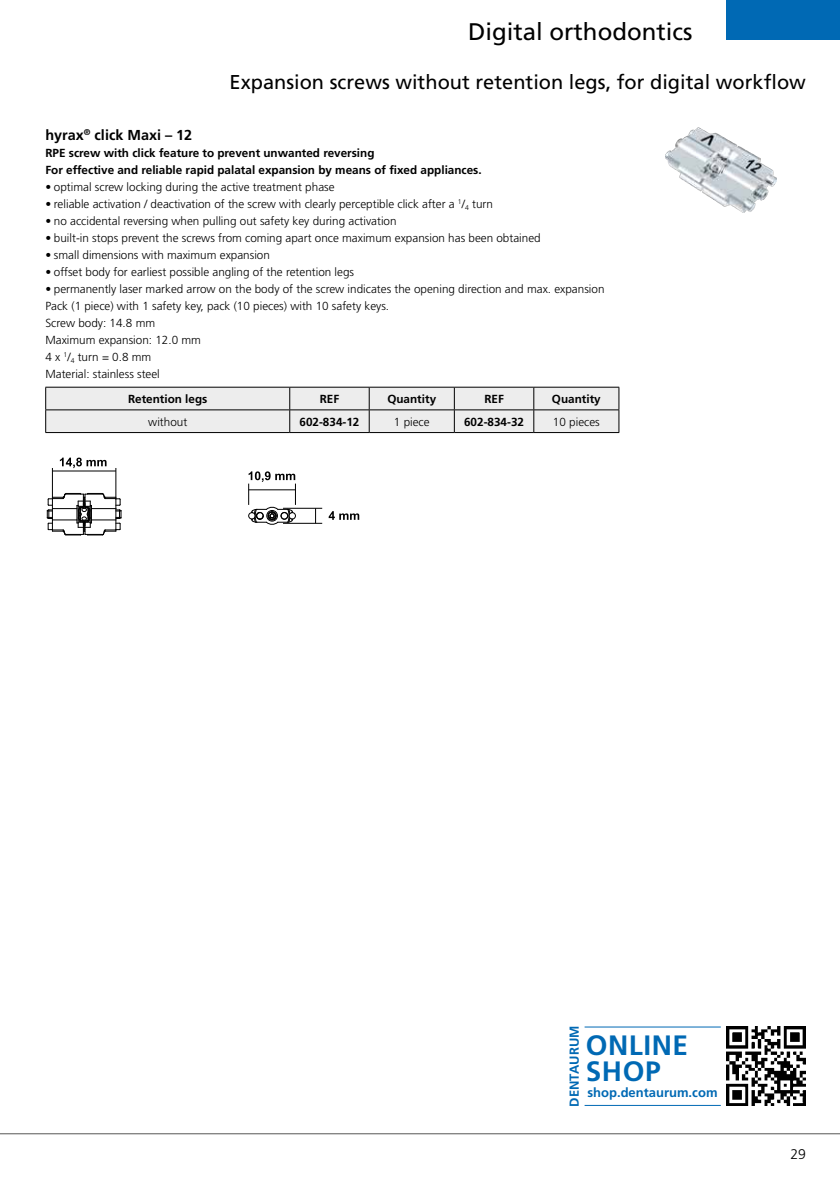
<style>
.page{position:relative;width:840px;height:1191px;background:#fff}
.page>*{position:absolute;margin:0;border:0;box-sizing:border-box;transform-origin:0 0}
.t1{font:700 28px/26px "Frutiger LT Std";letter-spacing:.02em;color:#0069b4}
.t2{font:24px "Frutiger LT Std";color:#000}
.t3{font:20px "Frutiger LT Std";color:#000}
.t4{font:700 14.4px "Frutiger LT Std";color:#000}
.t5{font:300 14px "Frutiger LT Std";color:#000}
.t6{font:700 13px "Frutiger LT Std";color:#0069b4}
.t7{font:300 11.6px/17px "Frutiger LT Std";color:#000}
.t8{font:700 11.6px/17px "Frutiger LT Std";color:#000}
</style>
<div class="page">
<div style="left:726px;top:0;width:113px;height:40px;background:#0069b4"></div>
<hr style="left:0;top:1133px;width:839px;height:1px;background:#575756">
<img style="left:726px;top:1026px;width:79px;height:80px">
<hr style="left:584px;top:1026px;width:136px;height:1px;background:#0069b4">
<hr style="left:584px;top:1105px;width:136px;height:1px;background:#0069b4">
<img style="left:665px;top:128px;width:110px;height:85px">
<hr style="left:45px;top:432px;width:244px;height:1px;background:#000">
<hr style="left:289px;top:432px;width:80px;height:1px;background:#000">
<hr style="left:369px;top:432px;width:85px;height:1px;background:#000">
<hr style="left:454px;top:432px;width:79px;height:1px;background:#000">
<svg style="left:45px;top:387px;width:574px;height:45px;background:#e1e1e1"></svg>
<hr style="left:533px;top:432px;width:86px;height:1px;background:#000">
<svg style="left:47px;top:457px;width:74px;height:79px"></svg>
<svg style="left:315px;top:509px;width:1px;height:14px"></svg>
<hr style="left:283px;top:523px;width:39px;height:1px;background:#000">
<hr style="left:283px;top:508px;width:39px;height:1px;background:#000">
<svg style="left:248px;top:471px;width:48px;height:54px"></svg>
<svg style="left:328px;top:511px;width:31px;height:9px"></svg>
<p class="t4" style="left:45px;top:126px;width:148px">hyrax<sup>®</sup> click Maxi – 12</p>
<h2 class="t2" style="left:468px;top:17px;width:226px">Digital orthodontics</h2>
<h3 class="t3" style="left:229px;top:70px;width:577px">Expansion screws without retention legs, for digital workflow</h3>
<p class="t8" style="left:45px;top:144px;width:437px">RPE screw with click feature to prevent unwanted reversing<br>For effective and reliable rapid palatal expansion by means of fixed appliances.</p>
<p class="t7" style="left:45px;top:178px;width:290px">• optimal screw locking during the active treatment phase</p>
<p class="t7" style="left:45px;top:195px;width:449px">• reliable activation / deactivation of the screw with clearly perceptible click after a <sup>1</sup>/<sub>4</sub> turn</p>
<p class="t7" style="left:45px;top:212px;width:352px">• no accidental reversing when pulling out safety key during activation</p>
<p class="t7" style="left:45px;top:229px;width:496px">• built-in stops prevent the screws from coming apart once maximum expansion has been obtained</p>
<p class="t7" style="left:45px;top:246px;width:226px">• small dimensions with maximum expansion</p>
<p class="t7" style="left:45px;top:263px;width:310px">• offset body for earliest possible angling of the retention legs</p>
<p class="t7" style="left:45px;top:280px;width:560px">• permanently laser marked arrow on the body of the screw indicates the opening direction and max. expansion Pack (1 piece) with 1 safety key, pack (10 pieces) with 10 safety keys.<br>Screw body: 14.8 mm<br>Maximum expansion: 12.0 mm<br>4 x <sup>1</sup>/<sub>4</sub> turn = 0.8 mm<br>Material: stainless steel</p>
<p class="t8" style="left:128px;top:390px;width:81px">Retention legs</p>
<p class="t8" style="left:319px;top:390px;width:21px">REF</p>
<p class="t8" style="left:387px;top:390px;width:50px">Quantity</p>
<p class="t8" style="left:484px;top:390px;width:21px">REF</p>
<p class="t8" style="left:551px;top:390px;width:50px">Quantity</p>
<p class="t7" style="left:148px;top:413px;width:41px">without</p>
<p class="t8" style="left:299px;top:413px;width:61px">602-834-12</p>
<p class="t7" style="left:393px;top:413px;width:37px">1 piece</p>
<p class="t8" style="left:464px;top:413px;width:61px">602-834-32</p>
<p class="t7" style="left:552px;top:413px;width:48px">10 pieces</p>
<p class="t6" style="left:566px;top:1107px;width:83px;rotate:-90deg">DENTAURUM</p>
<h1 class="t1" style="left:585px;top:1032px;width:104px">ONLINE<br>SHOP</h1>
<p class="t6" style="left:587px;top:1085px;width:131px">shop.dentaurum.com</p>
<p class="t5" style="left:789px;top:1146px;width:17px">29</p>
</div>
